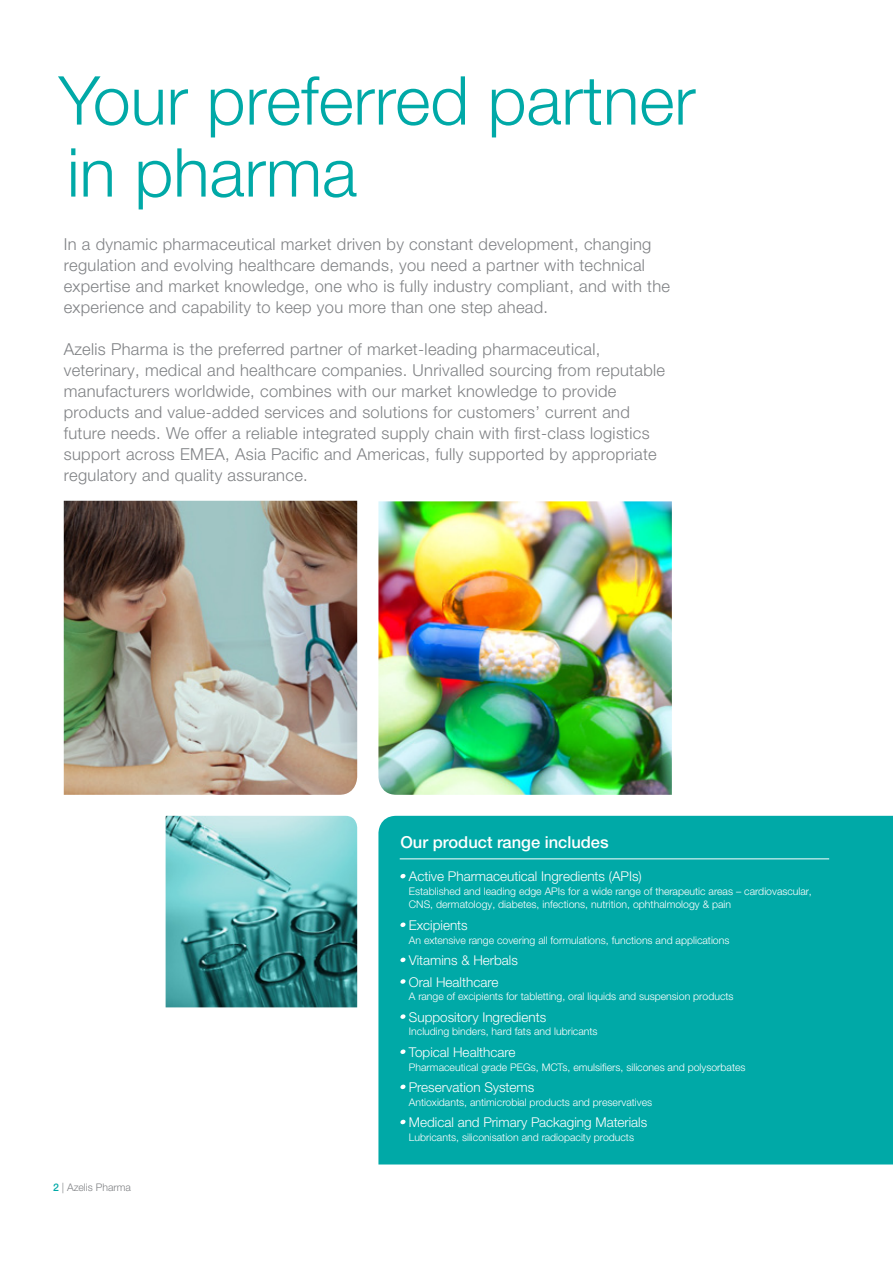
<style>
.page{position:relative;width:893px;height:1263px;background:#fff}
.page>*{position:absolute;margin:0;border:0;box-sizing:border-box;transform-origin:0 0}
.Inside_title{font:300 67.5px/72px "Helvetica Neue LTW1 G";color:#00a9a7}
.Body{font:300 16.5px/21px "Helvetica Neue LTW1 G";letter-spacing:.02em;color:#808285}
.t1{font:500 16.5px "Helvetica Neue LTW1 G";color:#fff}
.Content_box_bullet{font:300 13.5px "Helvetica Neue LTW1 G";color:#fff}
.Content_box_bullet-2{font:300 10.5px/13.5px "Helvetica Neue LTW1 G";color:#fff}
.t2{font:300 10.5px "Helvetica Neue LTW1 G";color:#808285}
.s1{font-weight:500;color:#00a9a7}
</style>
<div class="page">
<div style="left:378px;top:816px;width:515px;height:348px;background:#00a9a7"></div>
<img style="left:64px;top:501px;width:293px;height:294px">
<img style="left:378px;top:501px;width:294px;height:294px">
<img style="left:166px;top:816px;width:191px;height:191px">
<svg style="left:400px;top:873px;width:6px;height:6px"></svg>
<svg style="left:400px;top:922px;width:6px;height:5px"></svg>
<svg style="left:400px;top:957px;width:6px;height:5px"></svg>
<svg style="left:400px;top:979px;width:6px;height:5px"></svg>
<svg style="left:400px;top:1014px;width:6px;height:5px"></svg>
<svg style="left:400px;top:1049px;width:6px;height:5px"></svg>
<svg style="left:400px;top:1084px;width:6px;height:5px"></svg>
<svg style="left:400px;top:1119px;width:6px;height:5px"></svg>
<hr style="left:400px;top:859px;width:429px;height:1px;background:#fff">
<p class="Inside_title" style="left:59px;top:64px;width:638px">Your preferred partner in pharma</p>
<p class="Body" style="left:64px;top:233px;width:608px">In a dynamic pharmaceutical market driven by constant development, changing regulation and evolving healthcare demands, you need a partner with technical expertise and market knowledge, one who is fully industry compliant, and with the experience and capability to keep you more than one step ahead.</p>
<p class="Body" style="left:64px;top:338px;width:603px">Azelis Pharma is the preferred partner of market-leading pharmaceutical, veterinary, medical and healthcare companies. Unrivalled sourcing from reputable manufacturers worldwide, combines with our market knowledge to provide products and value-added services and solutions for customers’ current and future needs. We offer a reliable integrated supply chain with first-class logistics support across EMEA, Asia Pacific and Americas, fully supported by appropriate regulatory and quality assurance.</p>
<p class="t1" style="left:400px;top:832px;width:210px">Our product range includes</p>
<p class="t2" style="left:53px;top:1180px;width:79px"><span class="s1">2</span> | Azelis Pharma</p>
<p class="Content_box_bullet" style="left:409px;top:868px;width:234px">Active Pharmaceutical Ingredients (APIs)</p>
<p class="Content_box_bullet-2" style="left:409px;top:884px;width:404px">Established and leading edge APIs for a wide range of therapeutic areas – cardiovascular,<br>CNS, dermatology, diabetes, infections, nutrition, ophthalmology &amp; pain</p>
<p class="Content_box_bullet" style="left:409px;top:917px;width:60px">Excipients</p>
<p class="Content_box_bullet-2" style="left:409px;top:933px;width:322px">An extensive range covering all formulations, functions and applications</p>
<p class="Content_box_bullet" style="left:409px;top:952px;width:111px">Vitamins &amp; Herbals</p>
<p class="Content_box_bullet" style="left:409px;top:974px;width:91px">Oral Healthcare</p>
<p class="Content_box_bullet-2" style="left:409px;top:990px;width:326px">A range of excipients for tabletting, oral liquids and suspension products</p>
<p class="Content_box_bullet" style="left:409px;top:1009px;width:139px">Suppository Ingredients</p>
<p class="Content_box_bullet-2" style="left:409px;top:1025px;width:190px">Including binders, hard fats and lubricants</p>
<p class="Content_box_bullet" style="left:409px;top:1044px;width:108px">Topical Healthcare</p>
<p class="Content_box_bullet-2" style="left:409px;top:1060px;width:338px">Pharmaceutical grade PEGs, MCTs, emulsifiers, silicones and polysorbates</p>
<p class="Content_box_bullet" style="left:409px;top:1079px;width:127px">Preservation Systems</p>
<p class="Content_box_bullet-2" style="left:409px;top:1095px;width:245px">Antioxidants, antimicrobial products and preservatives</p>
<p class="Content_box_bullet" style="left:409px;top:1114px;width:240px">Medical and Primary Packaging Materials</p>
<p class="Content_box_bullet-2" style="left:409px;top:1130px;width:227px">Lubricants, siliconisation and radiopacity products</p>
</div>
